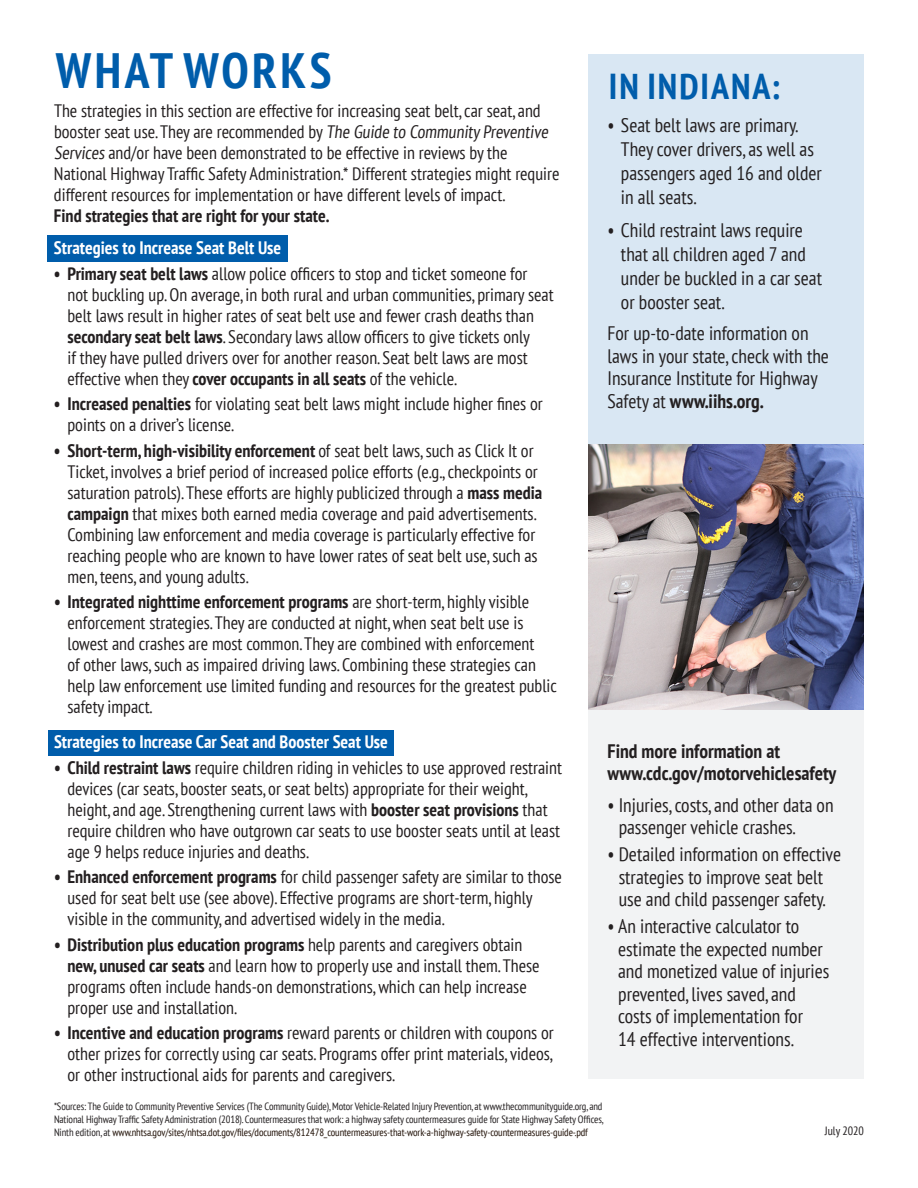
<style>
.page{position:relative;width:918px;height:1188px;background:#fff}
.page>*{position:absolute;margin:0;border:0;box-sizing:border-box;transform-origin:0 0}
.t1{font:700 condensed 49.5px "PT Sans";letter-spacing:.07em;color:#005dab}
.t2{font:700 condensed 36px "PT Sans";letter-spacing:.055em;color:#005dab}
.t3{font:condensed 19.5px/22.5px "PT Sans";color:#231f20}
.t4{font:700 condensed 19.5px/22.5px "PT Sans";color:#231f20}
.t5{font:condensed 18px/21px "PT Sans";color:#231f20}
.t6{font:700 condensed 18px "PT Sans";color:#fff}
.t7{font:700 condensed 18px "PT Sans";color:#231f20}
.t8{font:condensed 12px "PT Sans";color:#231f20}
.t9{font:condensed 10.5px/12.6px "PT Sans";letter-spacing:-.01em;color:#231f20;text-align:justify}
.s1{font-weight:700}
.s2{color:#1f0f05}
</style>
<div class="page">
<div style="left:588px;top:633px;width:275px;height:445px;background:#f2f3f4"></div>
<div style="left:588px;top:54px;width:275px;height:608px;background:#d9e7f3"></div>
<div style="left:48px;top:235px;width:240px;height:27px;background:#005dab"></div>
<div style="left:48px;top:730px;width:346px;height:26px;background:#005dab"></div>
<img style="left:588px;top:444px;width:275px;height:266px">
<h2 class="t1" style="left:56px;top:38px;width:277px">WHAT WORKS</h2>
<p class="t5" style="left:54px;top:100px;width:507px">The strategies in this section are effective for increasing seat belt, car seat, and booster seat use. They are recommended by The Guide to Community Preventive Services and/or have been demonstrated to be effective in reviews by the National Highway Traffic Safety Administration.* Different strategies might require different resources for implementation or have different levels of impact.</p>
<p class="t7" style="left:54px;top:204px;width:277px">Find strategies that are right for your state.</p>
<h3 class="t6" style="left:54px;top:236px;width:229px">Strategies to Increase Seat Belt Use</h3>
<p class="t5" style="left:67px;top:262px;width:488px;text-indent:-14px"><span class="s1">• Primary seat belt laws</span> allow police officers to stop and ticket someone for<br>not buckling up. On average, in both rural and urban communities, primary seat belt laws result in higher rates of seat belt use and fewer crash deaths than <span class="s1">secondary seat belt laws</span>. Secondary laws allow officers to give tickets only<br>if they have pulled drivers over for another reason. Seat belt laws are most effective when they <span class="s1">cover occupants in all seats</span> of the vehicle.</p>
<p class="t5" style="left:67px;top:393px;width:477px;text-indent:-14px"><span class="s1">• Increased penalties</span> for violating seat belt laws might include higher fines or points on a driver’s license.</p>
<p class="t5" style="left:67px;top:439px;width:476px;text-indent:-14px"><span class="s1">• Short-term, high-visibility enforcement</span> of seat belt laws, such as Click It or Ticket, involves a brief period of increased police efforts (e.g., checkpoints or saturation patrols). These efforts are highly publicized through a <span class="s1">mass media campaign</span> that mixes both earned media coverage and paid advertisements.<br>Combining law enforcement and media coverage is particularly effective for reaching people who are known to have lower rates of seat belt use, such as men, teens, and young adults.</p>
<p class="t5" style="left:68px;top:591px;width:491px;text-indent:-14px"><span class="s1">• Integrated nighttime enforcement programs</span> are short-term, highly visible enforcement strategies. They are conducted at night, when seat belt use is lowest and crashes are most common. They are combined with enforcement<br>of other laws, such as impaired driving laws. Combining these strategies can help law enforcement use limited funding and resources for the greatest public safety impact.</p>
<h3 class="t6" style="left:54px;top:730px;width:335px">Strategies to Increase Car Seat and Booster Seat Use</h3>
<p class="t5" style="left:68px;top:757px;width:496px;text-indent:-14px"><span class="s1">• Child restraint laws</span> require children riding in vehicles to use approved restraint devices (car seats, booster seats, or seat belts) appropriate for their weight, height, and age. Strengthening current laws with <span class="s1">booster seat provisions</span> that require children who have outgrown car seats to use booster seats until at least age 9 helps reduce injuries and deaths.</p>
<p class="t5" style="left:68px;top:866px;width:496px;text-indent:-14px"><span class="s1">• Enhanced enforcement programs</span> for child passenger safety are similar to those used for seat belt use (see above). Effective programs are short-term, highly visible in the community, and advertised widely in the media.</p>
<p class="t5" style="left:68px;top:934px;width:474px;text-indent:-14px"><span class="s1">• Distribution plus education programs</span> help parents and caregivers obtain <span class="s1">new, unused car seats</span> and learn how to properly use and install them. These programs often include hands-on demonstrations, which can help increase proper use and installation.</p>
<p class="t5" style="left:68px;top:1022px;width:488px;text-align:justify;text-indent:-14px"><span class="s1">• Incentive and education programs</span> reward parents or children with coupons or other prizes for correctly using car seats. Programs offer print materials, videos, or other instructional aids for parents and caregivers.</p>
<p class="t2" style="left:609px;top:62px;width:173px">IN INDIANA:</p>
<p class="t3" style="left:621px;top:112px;width:202px;line-height:24px;text-indent:-13px">• Seat belt laws are primary.<br>They cover drivers, as well as passengers aged 16 and older in all seats.</p>
<p class="t3" style="left:621px;top:217px;width:203px;line-height:24px;text-indent:-13px">• Child restraint laws require that all children aged 7 and under be buckled in a car seat or booster seat.</p>
<p class="t3" style="left:608px;top:321px;width:223px">For up-to-date information on laws in your state, check with the<br>Insurance Institute for Highway<br>Safety at <span class="s1">www.iihs.org.</span></p>
<p class="t4" style="left:608px;top:739px;width:230px">Find more information at www.cdc.gov/motorvehiclesafety</p>
<p class="t3" style="left:619px;top:793px;width:216px;text-indent:-11px">• Injuries, costs, and other data on passenger vehicle crashes.</p>
<p class="t3" style="left:608px;top:842px;width:235px;text-align:center">• Detailed information on effective strategies to improve seat belt<br>use and child passenger safety.</p>
<p class="t3" style="left:618px;top:914px;width:213px;text-indent:-11px">• An interactive calculator to estimate the expected number and monetized value of injuries prevented, lives saved, and costs of implementation for<br>14 effective interventions.</p>
<p class="t9" style="left:54px;top:1100px;width:551px">*Sources: The Guide to Community Preventive Services (The Community Guide), Motor Vehicle-Related Injury Prevention, at www.thecommunityguide.org, and National Highway Traffic Safety Administration (2018). Countermeasures that work: a highway safety countermeasures guide for State Highway Safety Offices, Ninth edition, at <span class="s2">www.nhtsa.gov/sites/nhtsa.dot.gov/files/documents/812478_countermeasures-that-work-a-highway-safety-countermeasures-guide-.pdf</span></p>
<p class="t8" style="left:825px;top:1123px;width:41px">July 2020</p>
</div>
